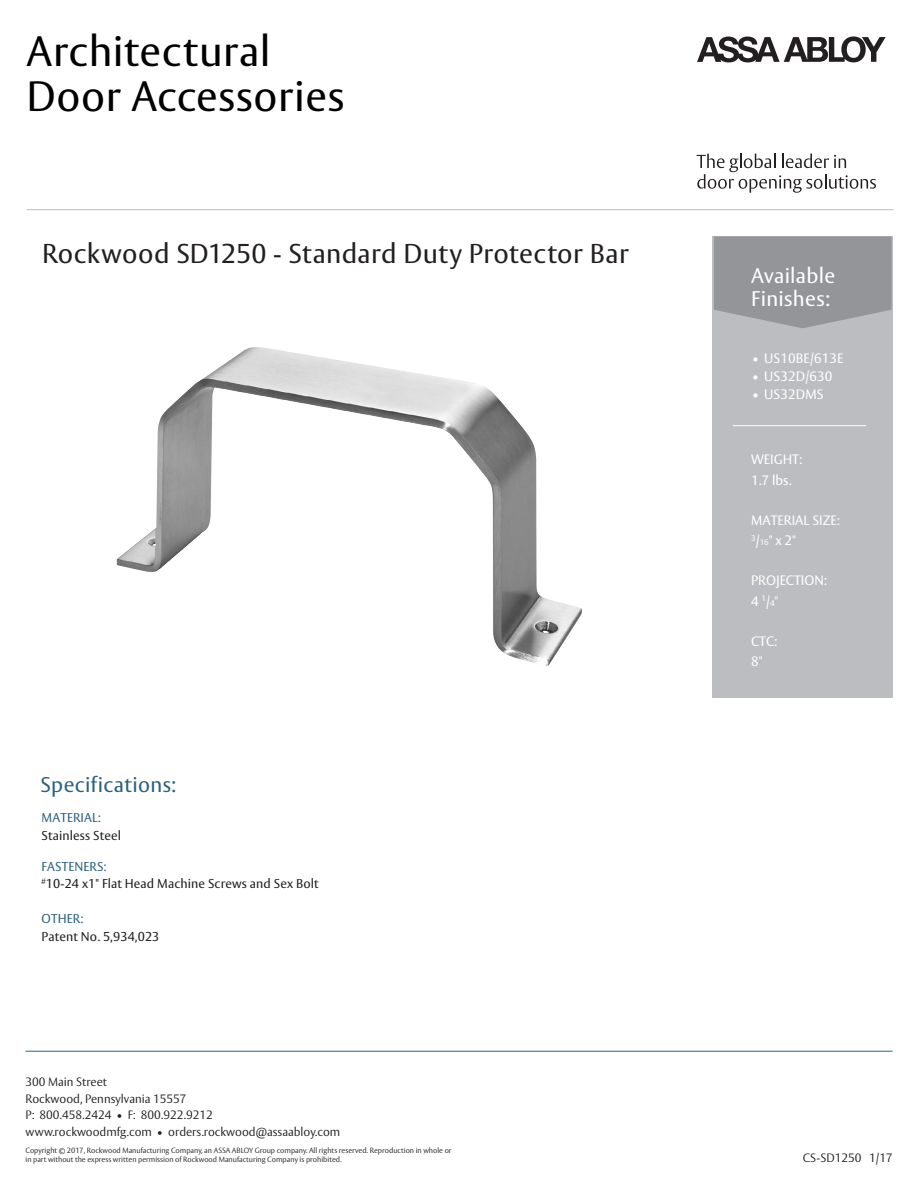
<style>
.page{position:relative;width:918px;height:1188px;background:#fff}
.page>*{position:absolute;margin:0;border:0;box-sizing:border-box;transform-origin:0 0}
.t1{font:42px/45.8px "ASSA Vesta";letter-spacing:.015em;color:#000}
.t2{font:27px "ASSA Vesta";letter-spacing:.015em;color:#231f20}
.t3{font:21px/22.5px "ASSA Vesta";letter-spacing:.015em;color:#fff}
.t4{font:21px "ASSA Vesta";letter-spacing:.015em;color:#2b627f}
.t5{font:13.5px/20.1px "ASSA Vesta";color:#fff}
.t6{font:12.75px/17.5px "ASSA Vesta";letter-spacing:.01em;color:#231f20}
.t7{font:12.75px "ASSA Vesta";letter-spacing:.01em;color:#2b627f}
.t8{font:300 12px/16.5px "ASSA Vesta";color:#231f20}
.t9{font:300 7.5px/9px "ASSA Vesta";color:#231f20}
.s1{color:#2b627f}
.s2{font-size:8.1px}
</style>
<div class="page">
<div style="left:713px;top:237px;width:180px;height:461px;background:#bcbdc0"></div>
<svg style="left:714px;top:237px;width:178px;height:91px;background:#97989b"></svg>
<hr style="left:26px;top:1051px;width:866px;height:1px;background:#2b627f">
<img style="left:117px;top:347px;width:465px;height:319px">
<hr style="left:733px;top:425px;width:133px;height:1px;background:#fff">
<svg style="left:697px;top:36px;width:189px;height:26px"></svg>
<svg style="left:697px;top:154px;width:179px;height:39px"></svg>
<hr style="left:27px;top:209px;width:867px;height:1px;background:#bcbdc0">
<h1 class="t1" style="left:27px;top:30px;width:319px">Architectural<br>Door Accessories</h1>
<h2 class="t2" style="left:42px;top:237px;width:588px">Rockwood SD1250 - Standard Duty Protector Bar</h2>
<h3 class="t4" style="left:41px;top:772px;width:137px">Specifications:</h3>
<h3 class="t7" style="left:42px;top:810px;width:61px">MATERIAL:</h3>
<h3 class="t6" style="left:42px;top:827px;width:81px">Stainless Steel</h3>
<h3 class="t6" style="left:42px;top:858px;width:279px"><span class="s1">FASTENERS:<br></span><sup>#</sup>10-24 x1" Flat Head Machine Screws and Sex Bolt</h3>
<h3 class="t7" style="left:42px;top:911px;width:43px">OTHER:</h3>
<h3 class="t6" style="left:42px;top:928px;width:119px">Patent No. 5,934,023</h3>
<h3 class="t3" style="left:751px;top:265px;width:86px">Available<br>Finishes:</h3>
<h3 class="t5" style="left:752px;top:349px;width:93px">• US10BE/613E</h3>
<h3 class="t5" style="left:752px;top:367px;width:82px">• US32D/630</h3>
<h3 class="t5" style="left:752px;top:385px;width:73px">• US32DMS</h3>
<h3 class="t5" style="left:751px;top:450px;width:53px">WEIGHT:<br>1.7 lbs.</h3>
<h3 class="t5" style="left:751px;top:511px;width:90px">MATERIAL SIZE:<br><sup>3</sup>/<span class="s2">16</span>" x 2"</h3>
<h3 class="t5" style="left:751px;top:571px;width:77px">PROJECTION:<br>4 <sup>1</sup>/<span class="s2">4</span>"</h3>
<h3 class="t5" style="left:751px;top:632px;width:28px">CTC:<br>8"</h3>
<h3 class="t8" style="left:26px;top:1074px;width:316px">300 Main Street<br>Rockwood, Pennsylvania 15557<br>P: 800.458.2424 • F: 800.922.9212 www.rockwoodmfg.com • orders.rockwood@assaabloy.com</h3>
<p class="t9" style="left:26px;top:1147px;width:428px">Copyright © 2017, Rockwood Manufacturing Company, an ASSA ABLOY Group company. All rights reserved. Reproduction in whole or in part without the express written permission of Rockwood Manufacturing Company is prohibited.</p>
<h3 class="t8" style="left:803px;top:1151px;width:91px">CS-SD1250 1/17</h3>
</div>
